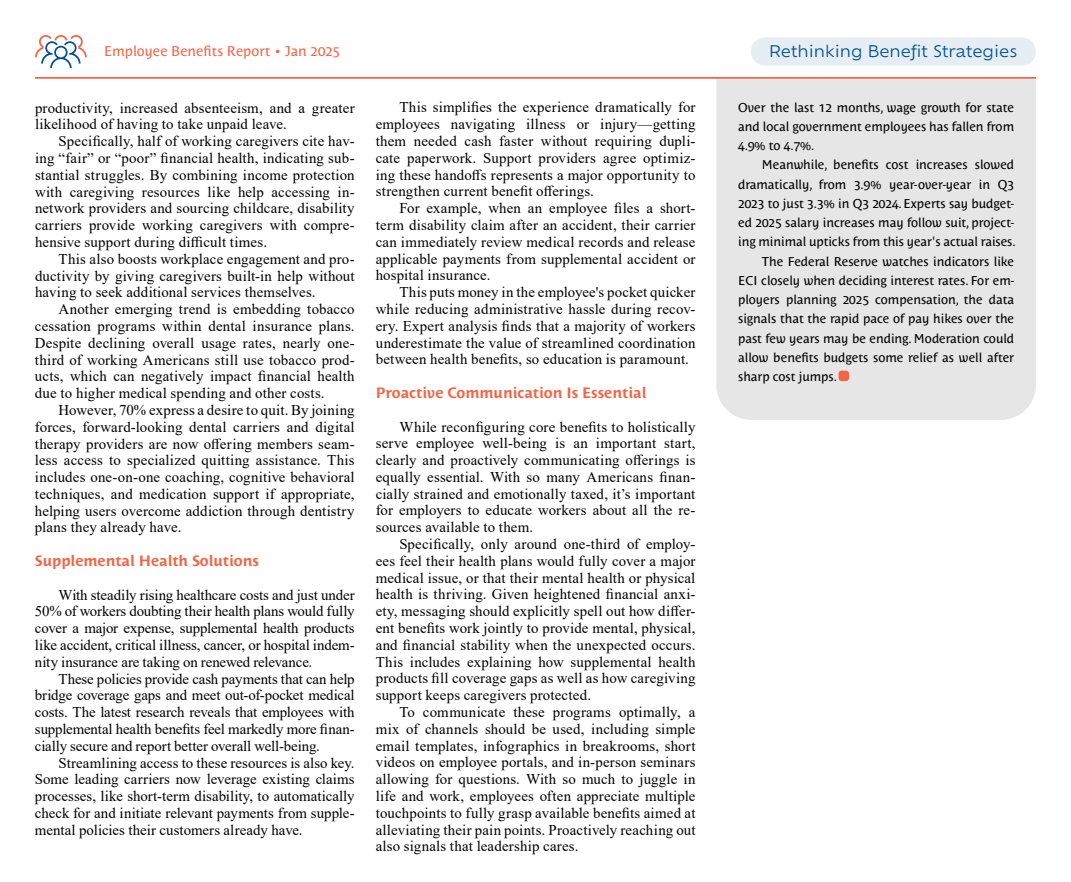
<style>
.page{position:relative;width:1071px;height:882px;background:#fff}
.page>*{position:absolute;margin:0;border:0;box-sizing:border-box;transform-origin:0 0}
.t1{font:15.75px "Ofelia Text";color:#005295}
.t2{font:14.88px/16.8px "Times New Roman";letter-spacing:.01em;color:#000;text-align:justify}
.t3{font:700 14.88px "Costa Std";color:#f26647}
.t4{font:14px "Costa Std";letter-spacing:.005em;color:#f26647}
.t5{font:12.6px/19.2px "Costa Std";color:#000;text-align:justify}
</style>
<div class="page">
<div style="left:716px;top:79px;width:320px;height:341px;background:#e6e6e6"></div>
<div style="left:751px;top:37px;width:285px;height:29px;background:#e6eef4;border-radius:14px"></div>
<svg style="left:35px;top:35px;width:52px;height:33px"></svg>
<hr style="left:35px;top:77px;width:1001px;height:2px;background:#f26647">
<div style="left:839px;top:371px;width:10px;height:10px;background:#f26647;border-radius:3px"></div>
<p class="t4" style="left:104px;top:43px;width:237px">Employee Benefits Report • Jan 2025</p>
<p class="t2" style="left:35px;top:99px;width:321px">productivity, increased absenteeism, and a greater likelihood of having to take unpaid leave.</p>
<p class="t2" style="left:35px;top:132px;width:321px;text-indent:24px">Specifically, half of working caregivers cite hav&shy;ing “fair” or “poor” financial health, indicating sub&shy;stantial struggles. By combining income protection with caregiving resources like help accessing in&shy;network providers and sourcing childcare, disability carriers provide working caregivers with compre&shy;hensive support during difficult times.</p>
<p class="t2" style="left:35px;top:250px;width:321px;text-indent:24px">This also boosts workplace engagement and pro&shy;ductivity by giving caregivers built-in help without having to seek additional services themselves.</p>
<p class="t2" style="left:35px;top:300px;width:321px;text-indent:24px">Another emerging trend is embedding tobacco cessation programs within dental insurance plans.<br>Despite declining overall usage rates, nearly one&shy;third of working Americans still use tobacco prod&shy;ucts, which can negatively impact financial health due to higher medical spending and other costs.</p>
<p class="t2" style="left:35px;top:401px;width:321px;text-indent:24px">However, 70% express a desire to quit. By joining forces, forward-looking dental carriers and digital therapy providers are now offering members seam&shy;less access to specialized quitting assistance. This includes one-on-one coaching, cognitive behavioral techniques, and medication support if appropriate, helping users overcome addiction through dentistry plans they already have.</p>
<p class="t3" style="left:35px;top:552px;width:226px">Supplemental Health Solutions</p>
<p class="t2" style="left:35px;top:586px;width:321px;text-indent:24px">With steadily rising healthcare costs and just under 50% of workers doubting their health plans would fully cover a major expense, supplemental health products like accident, critical illness, cancer, or hospital indem&shy;nity insurance are taking on renewed relevance.</p>
<p class="t2" style="left:35px;top:670px;width:321px;text-indent:24px">These policies provide cash payments that can help bridge coverage gaps and meet out-of-pocket medical costs. The latest research reveals that employees with supplemental health benefits feel markedly more finan&shy;cially secure and report better overall well-being.</p>
<p class="t2" style="left:35px;top:754px;width:321px;text-indent:24px">Streamlining access to these resources is also key.<br>Some leading carriers now leverage existing claims processes, like short-term disability, to automatically check for and initiate relevant payments from supple&shy;mental policies their customers already have.</p>
<p class="t2" style="left:376px;top:99px;width:321px;text-indent:24px">This simplifies the experience dramatically for employees navigating illness or injury—getting them needed cash faster without requiring dupli&shy;cate paperwork. Support providers agree optimiz&shy;ing these handoffs represents a major opportunity to strengthen current benefit offerings.</p>
<p class="t2" style="left:376px;top:199px;width:321px;text-indent:24px">For example, when an employee files a short&shy;term disability claim after an accident, their carrier can immediately review medical records and release applicable payments from supplemental accident or hospital insurance.</p>
<p class="t2" style="left:376px;top:283px;width:321px;text-indent:24px">This puts money in the employee's pocket quicker while reducing administrative hassle during recov&shy;ery. Expert analysis finds that a majority of workers underestimate the value of streamlined coordination between health benefits, so education is paramount.</p>
<p class="t3" style="left:376px;top:384px;width:272px">Proactive Communication Is Essential</p>
<p class="t2" style="left:376px;top:418px;width:321px;text-indent:24px">While reconfiguring core benefits to holistically serve employee well-being is an important start, clearly and proactively communicating offerings is equally essential. With so many Americans finan&shy;cially strained and emotionally taxed, it’s important for employers to educate workers about all the re&shy;sources available to them.</p>
<p class="t2" style="left:376px;top:535px;width:321px;text-indent:24px">Specifically, only around one-third of employ&shy;ees feel their health plans would fully cover a major medical issue, or that their mental health or physical health is thriving. Given heightened financial anxi&shy;ety, messaging should explicitly spell out how differ&shy;ent benefits work jointly to provide mental, physical, and financial stability when the unexpected occurs.<br>This includes explaining how supplemental health products fill coverage gaps as well as how caregiving support keeps caregivers protected.</p>
<p class="t2" style="left:376px;top:703px;width:321px;text-indent:24px">To communicate these programs optimally, a mix of channels should be used, including simple email templates, infographics in breakrooms, short videos on employee portals, and in-person seminars allowing for questions. With so much to juggle in life and work, employees often appreciate multiple touchpoints to fully grasp available benefits aimed at alleviating their pain points. Proactively reaching out also signals that leadership cares.</p>
<p class="t1" style="left:769px;top:40px;width:250px">Rethinking Benefit Strategies</p>
<p class="t5" style="left:738px;top:98px;width:277px">Over the last 12 months, wage growth for state and local government employees has fallen from 4.9% to 4.7%.</p>
<p class="t5" style="left:762px;top:155px;width:254px">Meanwhile, benefits cost increases slowed</p>
<p class="t5" style="left:738px;top:175px;width:277px">dramatically, from 3.9% year-over-year in Q3</p>
<p class="t5" style="left:738px;top:194px;width:277px">2023 to just 3.3% in Q3 2024. Experts say budget-</p>
<p class="t5" style="left:738px;top:213px;width:277px">ed 2025 salary increases may follow suit, project-</p>
<p class="t5" style="left:738px;top:232px;width:279px">ing minimal upticks from this year's actual raises.</p>
<p class="t5" style="left:762px;top:252px;width:254px">The Federal Reserve watches indicators like</p>
<p class="t5" style="left:738px;top:271px;width:277px">ECI closely when deciding interest rates. For em-</p>
<p class="t5" style="left:738px;top:290px;width:277px">ployers planning 2025 compensation, the data</p>
<p class="t5" style="left:738px;top:309px;width:277px">signals that the rapid pace of pay hikes over the</p>
<p class="t5" style="left:738px;top:329px;width:277px">past few years may be ending. Moderation could</p>
<p class="t5" style="left:738px;top:348px;width:277px">allow benefits budgets some relief as well after</p>
<p class="t5" style="left:738px;top:367px;width:100px">sharp cost jumps.</p>
</div>
